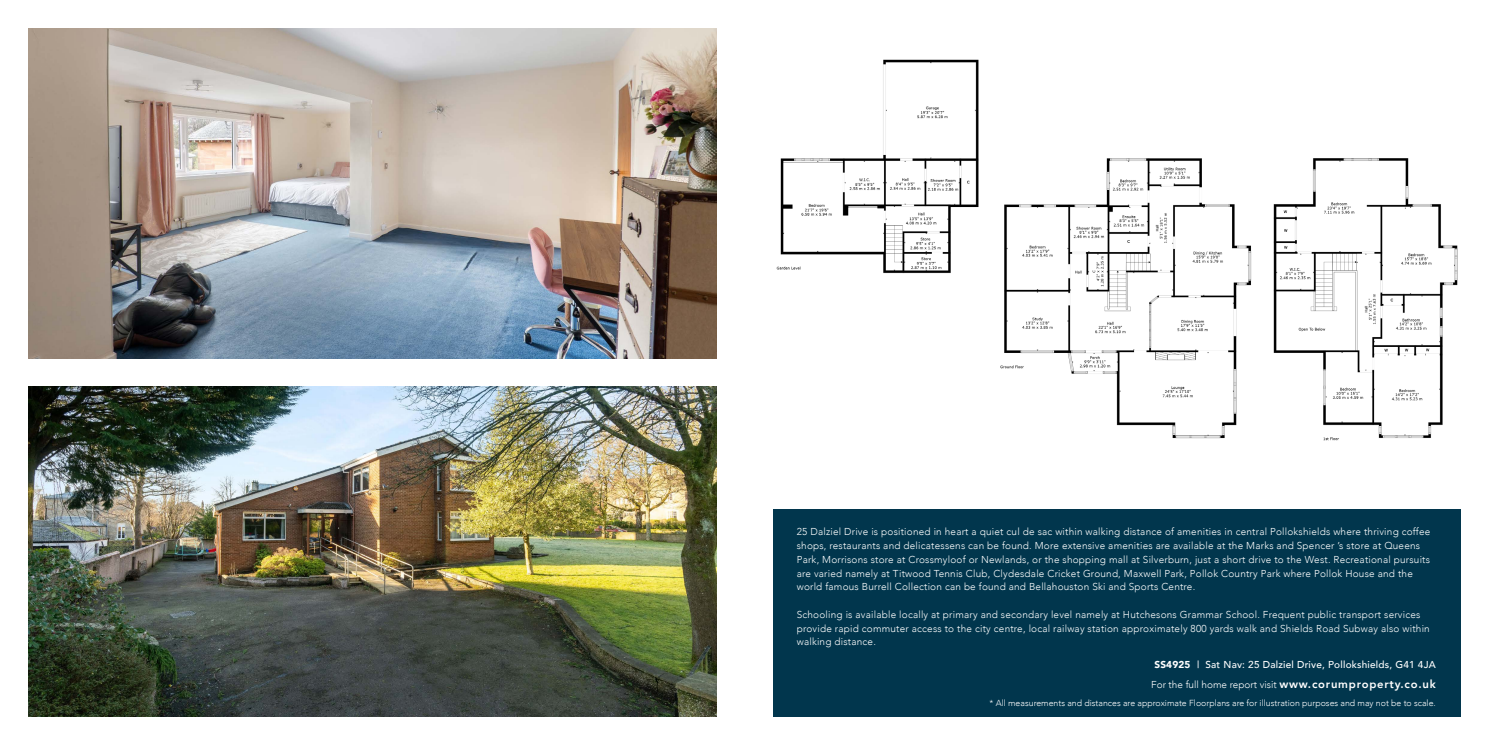
<style>
.page{position:relative;width:1489px;height:745px;background:#fff}
.page>*{position:absolute;margin:0;border:0;box-sizing:border-box;transform-origin:0 0}
.t1{font:300 10px/13.8px "Avenir";letter-spacing:.02em;color:#fff}
.t2{font:500 10px/20px "Avenir";letter-spacing:.02em;color:#fff;text-align:center}
.t3{font:300 8.75px "Avenir";color:#fff}
.s1{font-weight:900}
.s2{font-weight:300}
.s3{font-weight:800;font-size:11.25px}
</style>
<div class="page">
<img style="left:28px;top:28px;width:688px;height:330px">
<img style="left:28px;top:386px;width:688px;height:330px">
<img style="left:776px;top:59px;width:682px;height:382px">
<div style="left:772px;top:508px;width:688px;height:208px;background:#01364d"></div>
<p class="t1" style="left:796px;top:524px;width:635px">25 Dalziel Drive is positioned in heart a quiet cul de sac within walking distance of amenities in central Pollokshields where thriving coffee shops, restaurants and delicatessens can be found. More extensive amenities are available at the Marks and Spencer ’s store at Queens Park, Morrisons store at Crossmyloof or Newlands, or the shopping mall at Silverburn, just a short drive to the West. Recreational pursuits are varied namely at Titwood Tennis Club, Clydesdale Cricket Ground, Maxwell Park, Pollok Country Park where Pollok House and the world famous Burrell Collection can be found and Bellahouston Ski and Sports Centre.</p>
<p class="t1" style="left:796px;top:607px;width:634px">Schooling is available locally at primary and secondary level namely at Hutchesons Grammar School. Frequent public transport services provide rapid commuter access to the city centre, local railway station approximately 800 yards walk and Shields Road Subway also within walking distance.</p>
<p class="t2" style="left:1151px;top:653px;width:286px"><span class="s1">SS4925</span> | Sat Nav: 25 Dalziel Drive, Pollokshields, G41 4JA<br><span class="s2">For the full home report visit</span> <span class="s3">www.corumproperty.co.uk</span></p>
<p class="t3" style="left:989px;top:697px;width:448px">* All measurements and distances are approximate Floorplans are for illustration purposes and may not be to scale.</p>
</div>
